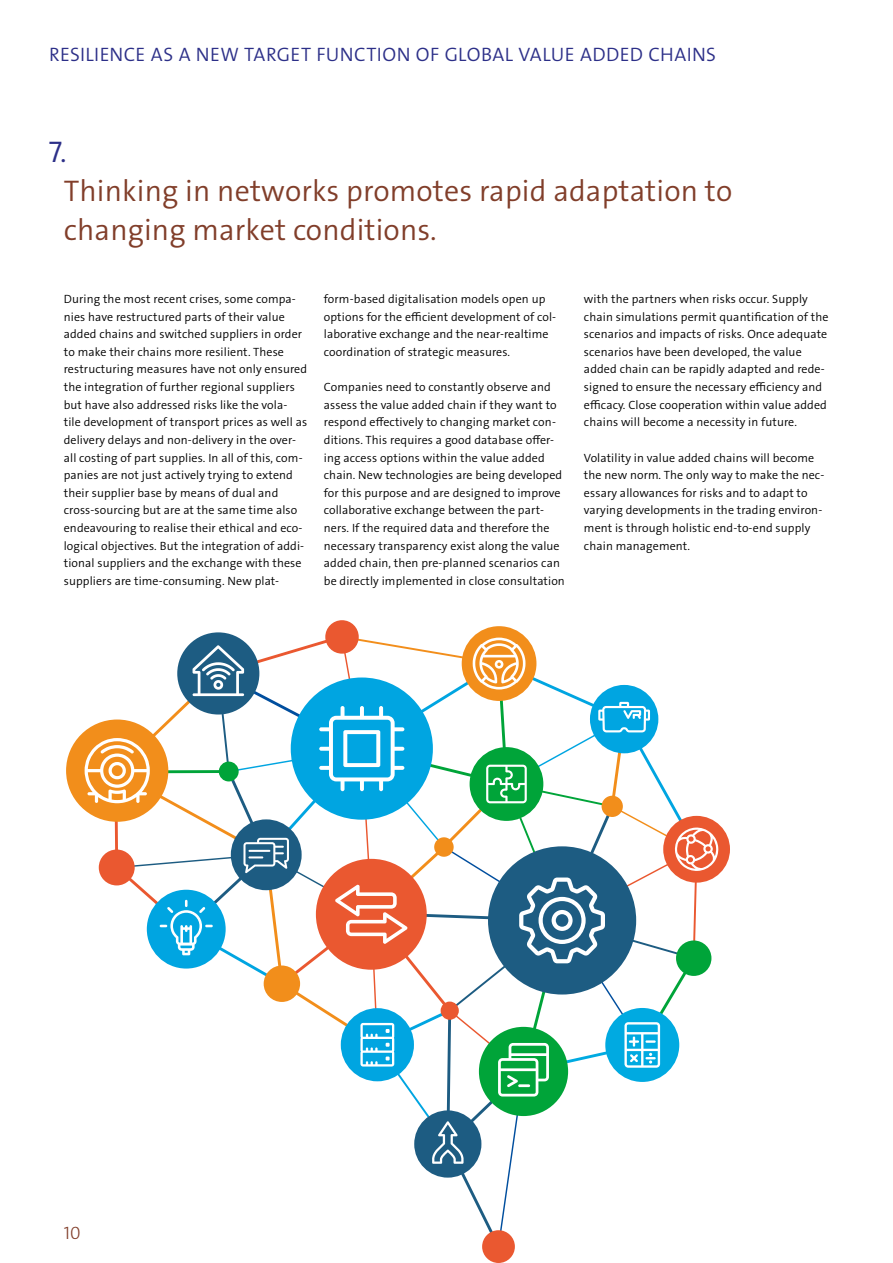
<style>
.page{position:relative;width:893px;height:1263px;background:#fff}
.page>*{position:absolute;margin:0;border:0;box-sizing:border-box;transform-origin:0 0}
.Überschrift_20_blau{font:30px/39px "The Sans LP4 Se Lig";letter-spacing:.005em;color:#813e2a}
.t1{font:19.5px "The Sans LP4 Se Lig";letter-spacing:.02em;color:#2c2f88}
.t2{font:18px "The Sans LP3 Lig";color:#813e2a}
.Norm_8_Text{font:12px/17.7px "The Sans LP4 Se Lig";letter-spacing:.01em;color:#000}
.s1{color:#2c2f88}
</style>
<div class="page">
<div style="left:66px;top:719px;width:102px;height:103px;background:#f28e1b;border-radius:51px"></div>
<div style="left:462px;top:626px;width:74px;height:75px;background:#f28e1b;border-radius:37px"></div>
<div style="left:663px;top:816px;width:67px;height:67px;background:#ea5830;border-radius:33px"></div>
<div style="left:325px;top:620px;width:34px;height:34px;background:#ea5830;border-radius:17px"></div>
<div style="left:482px;top:1230px;width:33px;height:33px;background:#ea5830;border-radius:16px"></div>
<svg style="left:85px;top:635px;width:633px;height:612px"></svg>
<h2 class="t1" style="left:49px;top:41px;width:669px">RESILIENCE AS A NEW TARGET FUNCTION OF GLOBAL VALUE ADDED CHAINS</h2>
<p class="Überschrift_20_blau" style="left:64px;top:132px;width:670px;text-indent:-15px"><span class="s1">7.<br></span>Thinking in networks promotes rapid adaptation to changing market conditions.</p>
<p class="Norm_8_Text" style="left:64px;top:290px;width:245px">During the most recent crises, some compa&shy;nies have restructured parts of their value added chains and switched suppliers in order to make their chains more resilient. These restructuring measures have not only ensured the integration of further regional suppliers but have also addressed risks like the vola&shy;tile development of transport prices as well as delivery delays and non-delivery in the over&shy;all costing of part supplies. In all of this, com&shy;panies are not just actively trying to extend their supplier base by means of dual and cross-sourcing but are at the same time also endeavouring to realise their ethical and eco&shy;logical objectives. But the integration of addi&shy;tional suppliers and the exchange with these suppliers are time-consuming. New plat-</p>
<p class="Norm_8_Text" style="left:324px;top:290px;width:234px">form-based digitalisation models open up options for the efficient development of col&shy;laborative exchange and the near-realtime coordination of strategic measures.</p>
<p class="Norm_8_Text" style="left:324px;top:378px;width:242px">Companies need to constantly observe and assess the value added chain if they want to respond effectively to changing market con&shy;ditions. This requires a good database offer&shy;ing access options within the value added chain. New technologies are being developed for this purpose and are designed to improve collaborative exchange between the part&shy;ners. If the required data and therefore the necessary transparency exist along the value added chain, then pre-planned scenarios can be directly implemented in close consultation</p>
<p class="Norm_8_Text" style="left:584px;top:290px;width:246px">with the partners when risks occur. Supply chain simulations permit quantification of the scenarios and impacts of risks. Once adequate scenarios have been developed, the value added chain can be rapidly adapted and rede&shy;signed to ensure the necessary efficiency and efficacy. Close cooperation within value added chains will become a necessity in future.</p>
<p class="Norm_8_Text" style="left:584px;top:449px;width:242px">Volatility in value added chains will become the new norm. The only way to make the nec&shy;essary allowances for risks and to adapt to varying developments in the trading environ&shy;ment is through holistic end-to-end supply chain management.</p>
<h3 class="t2" style="left:64px;top:1221px;width:18px">10</h3>
</div>
